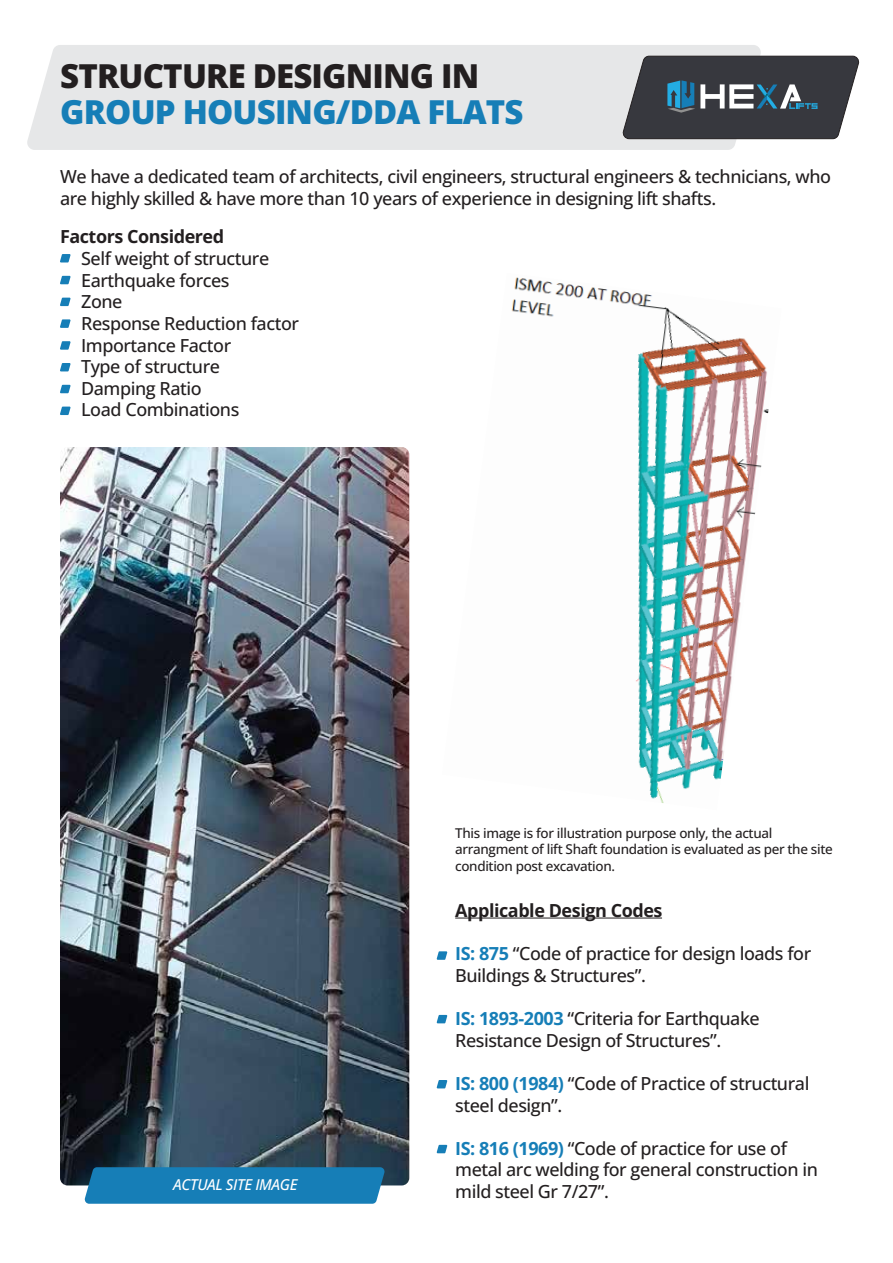
<style>
.page{position:relative;width:893px;height:1263px;background:#fff}
.page>*{position:absolute;margin:0;border:0;box-sizing:border-box;transform-origin:0 0}
.t1{font:800 33px "Open Sans";letter-spacing:-.025em;color:#167eb7}
.t2{font:800 33px "Open Sans";letter-spacing:-.025em;color:#231f20}
.t3{font:500 18px/21.6px "Open Sans";letter-spacing:-.025em;color:#231f20}
.t4{font:700 18px "Open Sans";letter-spacing:-.025em;color:#231f20}
.t5{font:italic 500 15px "Open Sans";letter-spacing:-.025em;color:#fff}
.t6{font:500 13.5px/16.2px "Open Sans";letter-spacing:-.025em;color:#231f20}
.s1{font-weight:700;color:#167eb7}
</style>
<div class="page">
<div style="left:27px;top:45px;width:735px;height:105px;background:#e6e7e8"></div>
<svg style="left:622px;top:56px;width:237px;height:83px;background:#4f555c"></svg>
<img style="left:60px;top:447px;width:349px;height:738px">
<svg style="left:84px;top:1167px;width:301px;height:37px;background:#1b7fb6"></svg>
<hr style="left:455px;top:918px;width:207px;height:1px;background:#231f20">
<svg style="left:437px;top:951px;width:10px;height:9px"></svg>
<svg style="left:437px;top:1015px;width:10px;height:8px"></svg>
<svg style="left:437px;top:1080px;width:10px;height:8px"></svg>
<svg style="left:437px;top:1145px;width:10px;height:8px"></svg>
<img style="left:511px;top:277px;width:258px;height:526px">
<svg style="left:60px;top:254px;width:11px;height:8px"></svg>
<svg style="left:60px;top:276px;width:11px;height:8px"></svg>
<svg style="left:60px;top:298px;width:11px;height:8px"></svg>
<svg style="left:60px;top:363px;width:11px;height:8px"></svg>
<svg style="left:60px;top:385px;width:11px;height:8px"></svg>
<svg style="left:60px;top:407px;width:11px;height:8px"></svg>
<svg style="left:60px;top:319px;width:11px;height:9px"></svg>
<svg style="left:60px;top:341px;width:11px;height:9px"></svg>
<h1 class="t2" style="left:60px;top:51px;width:421px">STRUCTURE DESIGNING IN</h1>
<h1 class="t1" style="left:60px;top:87px;width:465px">GROUP HOUSING/DDA FLATS</h1>
<p class="t3" style="left:60px;top:166px;width:772px">We have a dedicated team of architects, civil engineers, structural engineers &amp; technicians, who are highly skilled &amp; have more than 10 years of experience in designing lift shafts.</p>
<p class="t4" style="left:60px;top:224px;width:166px">Factors Considered</p>
<p class="t3" style="left:81px;top:247px;width:219px">Self weight of structure<br>Earthquake forces<br>Zone<br>Response Reduction factor<br>Importance Factor<br>Type of structure<br>Damping Ratio<br>Load Combinations</p>
<p class="t5" style="left:173px;top:1174px;width:126px">ACTUAL SITE IMAGE</p>
<p class="t6" style="left:455px;top:825px;width:379px">This image is for illustration purpose only, the actual arrangment of lift Shaft foundation is evaluated as per the site condition post excavation.</p>
<p class="t4" style="left:455px;top:898px;width:209px">Applicable Design Codes</p>
<p class="t3" style="left:455px;top:942px;width:357px"><span class="s1">IS: 875</span> “Code of practice for design loads for<br>Buildings &amp; Structures”.</p>
<p class="t3" style="left:455px;top:1007px;width:306px"><span class="s1">IS: 1893-2003</span> “Criteria for Earthquake<br>Resistance Design of Structures”.</p>
<p class="t3" style="left:455px;top:1072px;width:356px"><span class="s1">IS: 800 (1984)</span> “Code of Practice of structural steel design”.</p>
<p class="t3" style="left:455px;top:1137px;width:364px"><span class="s1">IS: 816 (1969)</span> “Code of practice for use of metal arc welding for general construction in mild steel Gr 7/27”.</p>
</div>
